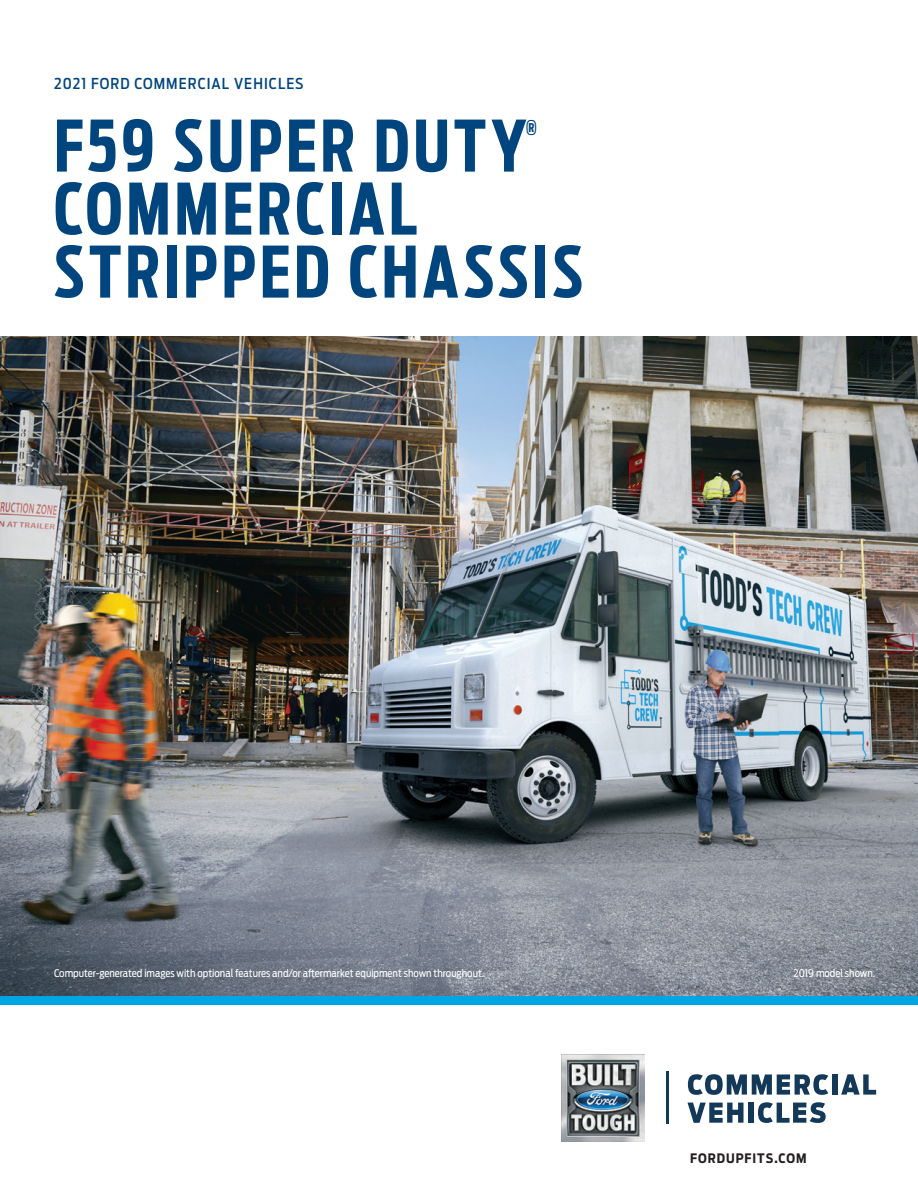
<style>
.page{position:relative;width:918px;height:1188px;background:#fff}
.page>*{position:absolute;margin:0;border:0;box-sizing:border-box;transform-origin:0 0}
.t1{font:700 70.2px/63px "Ford Antenna Extra Cond";letter-spacing:.055em;color:#01457f}
.t2{font:700 20.1px "Ford Antenna Extra Cond";color:#01457f}
.t3{font:500 15px "Ford Antenna Cond";letter-spacing:.07em;color:#01457f}
.t4{font:700 13.05px "Ford Antenna Cond";letter-spacing:.075em;color:#231f20}
.t5{font:10.5px "Ford Antenna Cond";color:#fff}
</style>
<div class="page">
<img style="left:0;top:337px;width:918px;height:659px">
<div style="left:0;top:996px;width:918px;height:8px;background:#00a5e3"></div>
<img style="left:562px;top:1054px;width:82px;height:88px">
<svg style="left:688px;top:1074px;width:140px;height:21px"></svg>
<div style="left:832px;top:1074px;width:6px;height:21px;background:#133858"></div>
<svg style="left:841px;top:1074px;width:35px;height:21px"></svg>
<svg style="left:688px;top:1103px;width:56px;height:20px"></svg>
<div style="left:748px;top:1103px;width:6px;height:20px;background:#133858"></div>
<svg style="left:758px;top:1102px;width:68px;height:21px"></svg>
<hr style="left:666px;top:1072px;width:2px;height:52px;background:#133858">
<h3 class="t3" style="left:54px;top:71px;width:251px">2021 FORD COMMERCIAL VEHICLES</h3>
<h1 class="t1" style="left:54px;top:108px;width:474px">F59 SUPER DUTY</h1>
<h2 class="t2" style="left:526px;top:110px;width:12px">®</h2>
<h1 class="t1" style="left:54px;top:171px;width:531px">COMMERCIAL<br>STRIPPED CHASSIS</h1>
<p class="t5" style="left:54px;top:964px;width:432px">Computer-generated images with optional features and/or aftermarket equipment shown throughout.</p>
<p class="t5" style="left:794px;top:964px;width:83px">2019 model shown.</p>
<p class="t4" style="left:690px;top:1146px;width:118px">FORDUPFITS.COM</p>
</div>
